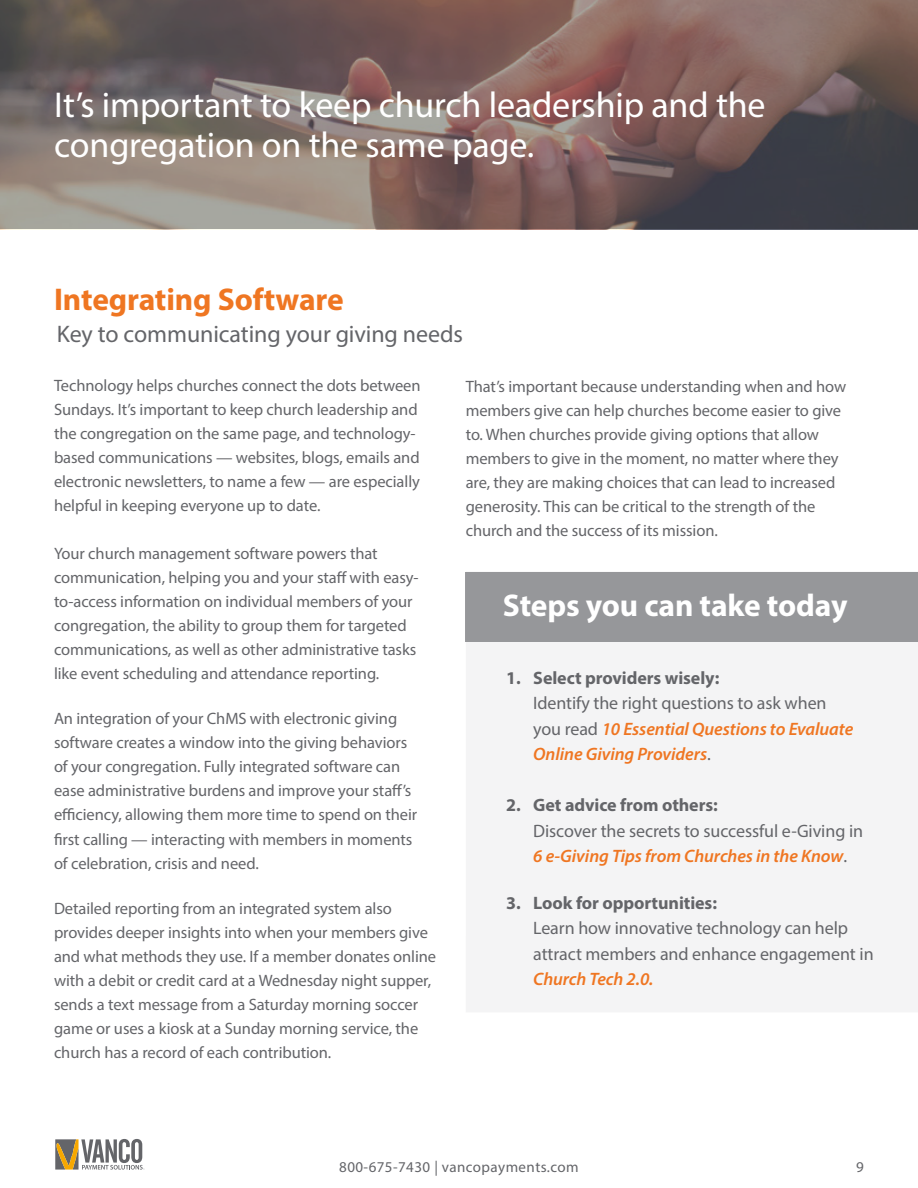
<style>
.page{position:relative;width:918px;height:1188px;background:#fff}
.page>*{position:absolute;margin:0;border:0;box-sizing:border-box;transform-origin:0 0}
.t1{font:36px/40.5px "Myriad Pro";letter-spacing:-.005em;color:#fff}
.t2{font:700 31.5px "Myriad Pro";letter-spacing:-.005em;color:#fff}
.t3{font:700 31.5px "Myriad Pro";letter-spacing:-.005em;color:#ef7622}
.t4{font:24px "Myriad Pro";letter-spacing:-.005em;color:#646569}
.t5{font:18px/25.5px "Myriad Pro";letter-spacing:-.005em;color:#646569}
.t6{font:italic 600 18px/25.5px "Myriad Pro";letter-spacing:-.005em;color:#ef7622}
.t7{font:700 18px "Myriad Pro";letter-spacing:-.005em;color:#646569}
.t8{font:16.5px/24px "Myriad Pro";letter-spacing:-.005em;color:#646569}
.t9{font:15px "Myriad Pro";letter-spacing:.03em;color:#646569}
.s1{font-weight:400;font-style:normal;color:#646569}
.s2{font-weight:600;font-style:italic;color:#ef7622}
</style>
<div class="page">
<svg style="left:55px;top:1139px;width:90px;height:31px"></svg>
<svg style="left:0;top:0;width:918px;height:229px;background:#776461"></svg>
<div style="left:466px;top:571px;width:452px;height:441px;background:#f4f4f5"></div>
<div style="left:466px;top:572px;width:452px;height:70px;background:#96979a"></div>
<h1 class="t1" style="left:54px;top:84px;width:713px">It’s important to keep church leadership and the congregation on the same page.</h1>
<h2 class="t3" style="left:54px;top:279px;width:291px">Integrating Software</h2>
<h3 class="t4" style="left:57px;top:319px;width:408px">Key to communicating your giving needs</h3>
<p class="t8" style="left:54px;top:374px;width:368px">Technology helps churches connect the dots between Sundays. It’s important to keep church leadership and the congregation on the same page, and technology&shy;based communications — websites, blogs, emails and electronic newsletters, to name a few — are especially helpful in keeping everyone up to date.</p>
<p class="t8" style="left:54px;top:542px;width:366px">Your church management software powers that communication, helping you and your staff with easy&shy;to-access information on individual members of your congregation, the ability to group them for targeted communications, as well as other administrative tasks like event scheduling and attendance reporting.</p>
<p class="t8" style="left:54px;top:707px;width:365px">An integration of your ChMS with electronic giving software creates a window into the giving behaviors of your congregation. Fully integrated software can ease administrative burdens and improve your staff’s efficiency, allowing them more time to spend on their first calling — interacting with members in moments of celebration, crisis and need.</p>
<p class="t8" style="left:54px;top:896px;width:384px">Detailed reporting from an integrated system also provides deeper insights into when your members give and what methods they use. If a member donates online with a debit or credit card at a Wednesday night supper, sends a text message from a Saturday morning soccer game or uses a kiosk at a Sunday morning service, the church has a record of each contribution.</p>
<p class="t8" style="left:466px;top:374px;width:382px">That’s important because understanding when and how members give can help churches become easier to give to. When churches provide giving options that allow members to give in the moment, no matter where they are, they are making choices that can lead to increased generosity. This can be critical to the strength of the church and the success of its mission.</p>
<h2 class="t2" style="left:503px;top:585px;width:346px">Steps you can take today</h2>
<p class="t7" style="left:506px;top:666px;width:215px">1. Select providers wisely:</p>
<p class="t6" style="left:533px;top:690px;width:322px"><span class="s1">Identify the right questions to ask when you read</span> 10 Essential Questions to Evaluate<br>Online Giving Providers<span class="s1">.</span></p>
<p class="t7" style="left:506px;top:793px;width:213px">2. Get advice from others:</p>
<p class="t5" style="left:533px;top:818px;width:331px">Discover the secrets to successful e-Giving in<br><span class="s2">6 e-Giving Tips from Churches in the Know</span>.</p>
<p class="t7" style="left:506px;top:891px;width:212px">3. Look for opportunities:</p>
<p class="t5" style="left:533px;top:915px;width:342px">Learn how innovative technology can help attract members and enhance engagement in</p>
<p class="t6" style="left:533px;top:966px;width:122px">Church Tech 2.0.</p>
<p class="t9" style="left:339px;top:1157px;width:241px">800-675-7430 | vancopayments.com</p>
<p class="t9" style="left:856px;top:1157px;width:9px">9</p>
</div>
